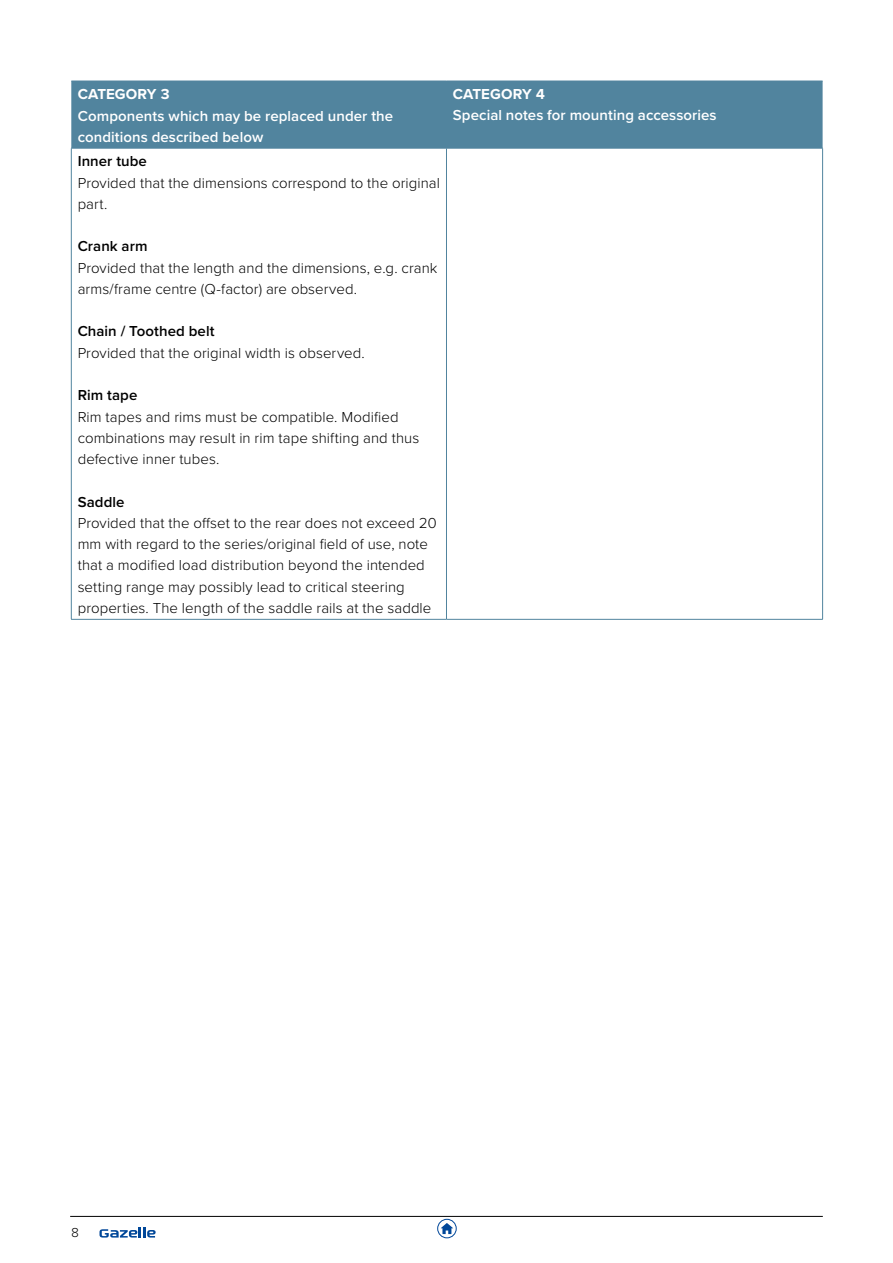
<style>
.page{position:relative;width:893px;height:1263px;background:#fff}
.page>*{position:absolute;margin:0;border:0;box-sizing:border-box;transform-origin:0 0}
.t1{font:300 15px/21.3px "Proxima Nova";letter-spacing:.005em;color:#000}
.t2{font:600 15px/21.3px "Proxima Nova";letter-spacing:.005em;color:#fff}
.t3{font:600 15px "Proxima Nova";letter-spacing:.005em;color:#000}
.t4{font:700 15px "Proxima Nova";letter-spacing:.01em;color:#fff}
.t5{font:300 13.5px "Proxima Nova";color:#000}
</style>
<div class="page">
<svg style="left:99px;top:1227px;width:57px;height:10px"></svg>
<div style="left:437px;top:1219px;width:20px;height:19px;border:1px solid #004799;border-radius:50%"></div>
<svg style="left:441px;top:1223px;width:12px;height:11px"></svg>
<div style="left:71px;top:82px;width:752px;height:66px;background:#51849e"></div>
<hr style="left:446px;top:148px;width:1px;height:471px;background:#51849e">
<hr style="left:71px;top:148px;width:1px;height:471px;background:#51849e">
<hr style="left:822px;top:148px;width:1px;height:471px;background:#51849e">
<hr style="left:71px;top:619px;width:375px;height:1px;background:#51849e">
<hr style="left:446px;top:619px;width:377px;height:1px;background:#51849e">
<hr style="left:71px;top:148px;width:375px;height:1px;background:#51849e">
<hr style="left:446px;top:148px;width:377px;height:1px;background:#51849e">
<hr style="left:71px;top:81px;width:375px;height:1px;background:#51849e">
<hr style="left:446px;top:81px;width:377px;height:1px;background:#51849e">
<hr style="left:70px;top:1216px;width:753px;height:1px;background:#000">
<p class="t4" style="left:78px;top:83px;width:94px">CATEGORY 3</p>
<p class="t2" style="left:78px;top:105px;width:317px">Components which may be replaced under the conditions described below</p>
<p class="t3" style="left:78px;top:152px;width:71px">Inner tube</p>
<p class="t1" style="left:78px;top:171px;width:364px">Provided that the dimensions correspond to the original part.</p>
<p class="t3" style="left:78px;top:237px;width:71px">Crank arm</p>
<p class="t1" style="left:78px;top:256px;width:361px">Provided that the length and the dimensions, e.g. crank arms/frame centre (Q-factor) are observed.</p>
<p class="t3" style="left:78px;top:323px;width:138px">Chain / Toothed belt</p>
<p class="t1" style="left:78px;top:341px;width:289px">Provided that the original width is observed.</p>
<p class="t3" style="left:78px;top:386px;width:61px">Rim tape</p>
<p class="t1" style="left:78px;top:405px;width:343px">Rim tapes and rims must be compatible. Modified combinations may result in rim tape shifting and thus defective inner tubes.</p>
<p class="t3" style="left:78px;top:493px;width:48px">Saddle</p>
<p class="t1" style="left:78px;top:511px;width:360px">Provided that the offset to the rear does not exceed 20 mm with regard to the series/original field of use, note that a modified load distribution beyond the intended setting range may possibly lead to critical steering properties. The length of the saddle rails at the saddle</p>
<p class="t4" style="left:453px;top:83px;width:94px">CATEGORY 4</p>
<p class="t2" style="left:453px;top:105px;width:265px">Special notes for mounting accessories</p>
<p class="t5" style="left:71px;top:1222px;width:9px">8</p>
</div>
